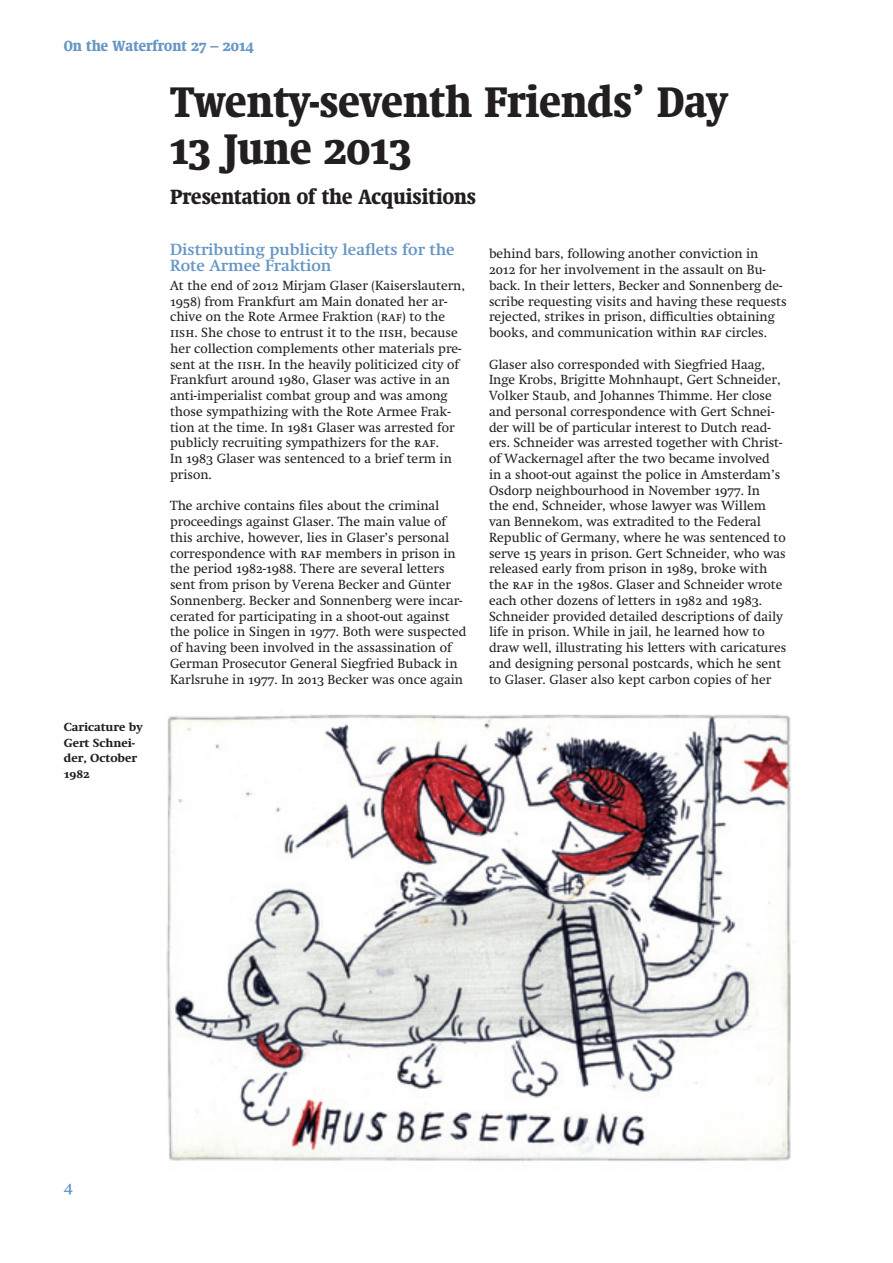
<style>
.page{position:relative;width:893px;height:1263px;background:#fff}
.page>*{position:absolute;margin:0;border:0;box-sizing:border-box;transform-origin:0 0}
.t1{font:900 condensed 43.5px/47.2px "Swift Neue LT Pro";color:#231f20}
.t2{font:900 condensed 21px "Swift Neue LT Pro";color:#231f20}
.t3{font:600 16.5px/15.8px "Swift Neue LT Pro";color:#6696c5}
.t4{font:900 condensed 15px "Swift Neue LT Pro";color:#6696c5}
.t5{font:13.5px/15.8px "Swift Neue LT Pro";color:#231f20}
.t6{font:700 12px/15.8px "Swift Neue LT Pro";color:#231f20}
</style>
<div class="page">
<img style="left:166px;top:714px;width:626px;height:448px">
<p class="t4" style="left:64px;top:36px;width:192px">On the Waterfront 27 – 2014</p>
<h1 class="t1" style="left:170px;top:76px;width:559px">Twenty-seventh Friends’ Day<br>13 June 2013</h1>
<h2 class="t2" style="left:170px;top:182px;width:308px">Presentation of the Acquisitions</h2>
<p class="t6" style="left:64px;top:719px;width:80px">Caricature by<br>Gert Schnei&shy;der, October<br>1982</p>
<p class="t3" style="left:170px;top:242px;width:286px">Distributing publicity leaflets for the<br>Rote Armee Fraktion</p>
<p class="t5" style="left:170px;top:277px;width:296px">At the end of 2012 Mirjam Glaser (Kaiserslautern, 1958) from Frankfurt am Main donated her ar&shy;chive on the Rote Armee Fraktion (raf) to the iish. She chose to entrust it to the iish, because her collection complements other materials pre&shy;sent at the iish. In the heavily politicized city of Frankfurt around 1980, Glaser was active in an anti-imperialist combat group and was among those sympathizing with the Rote Armee Frak&shy;tion at the time. In 1981 Glaser was arrested for publicly recruiting sympathizers for the raf.<br>In 1983 Glaser was sentenced to a brief term in prison.</p>
<p class="t5" style="left:170px;top:498px;width:298px">The archive contains files about the criminal proceedings against Glaser. The main value of this archive, however, lies in Glaser’s personal correspondence with raf members in prison in the period 1982-1988. There are several letters sent from prison by Verena Becker and Günter Sonnenberg. Becker and Sonnenberg were incar&shy;cerated for participating in a shoot-out against the police in Singen in 1977. Both were suspected of having been involved in the assassination of German Prosecutor General Siegfried Buback in Karlsruhe in 1977. In 2013 Becker was once again</p>
<p class="t5" style="left:489px;top:246px;width:299px">behind bars, following another conviction in 2012 for her involvement in the assault on Bu&shy;back. In their letters, Becker and Sonnenberg de&shy;scribe requesting visits and having these requests rejected, strikes in prison, difficulties obtaining books, and communication within raf circles.</p>
<p class="t5" style="left:489px;top:356px;width:299px">Glaser also corresponded with Siegfried Haag, Inge Krobs, Brigitte Mohnhaupt, Gert Schneider, Volker Staub, and Johannes Thimme. Her close and personal correspondence with Gert Schnei&shy;der will be of particular interest to Dutch read&shy;ers. Schneider was arrested together with Christ&shy;of Wackernagel after the two became involved<br>in a shoot-out against the police in Amsterdam’s Osdorp neighbourhood in November 1977. In<br>the end, Schneider, whose lawyer was Willem van Bennekom, was extradited to the Federal Republic of Germany, where he was sentenced to serve 15 years in prison. Gert Schneider, who was released early from prison in 1989, broke with the raf in the 1980s. Glaser and Schneider wrote each other dozens of letters in 1982 and 1983.<br>Schneider provided detailed descriptions of daily life in prison. While in jail, he learned how to draw well, illustrating his letters with caricatures and designing personal postcards, which he sent to Glaser. Glaser also kept carbon copies of her</p>
<p class="t3" style="left:64px;top:1178px;width:10px">4</p>
</div>
